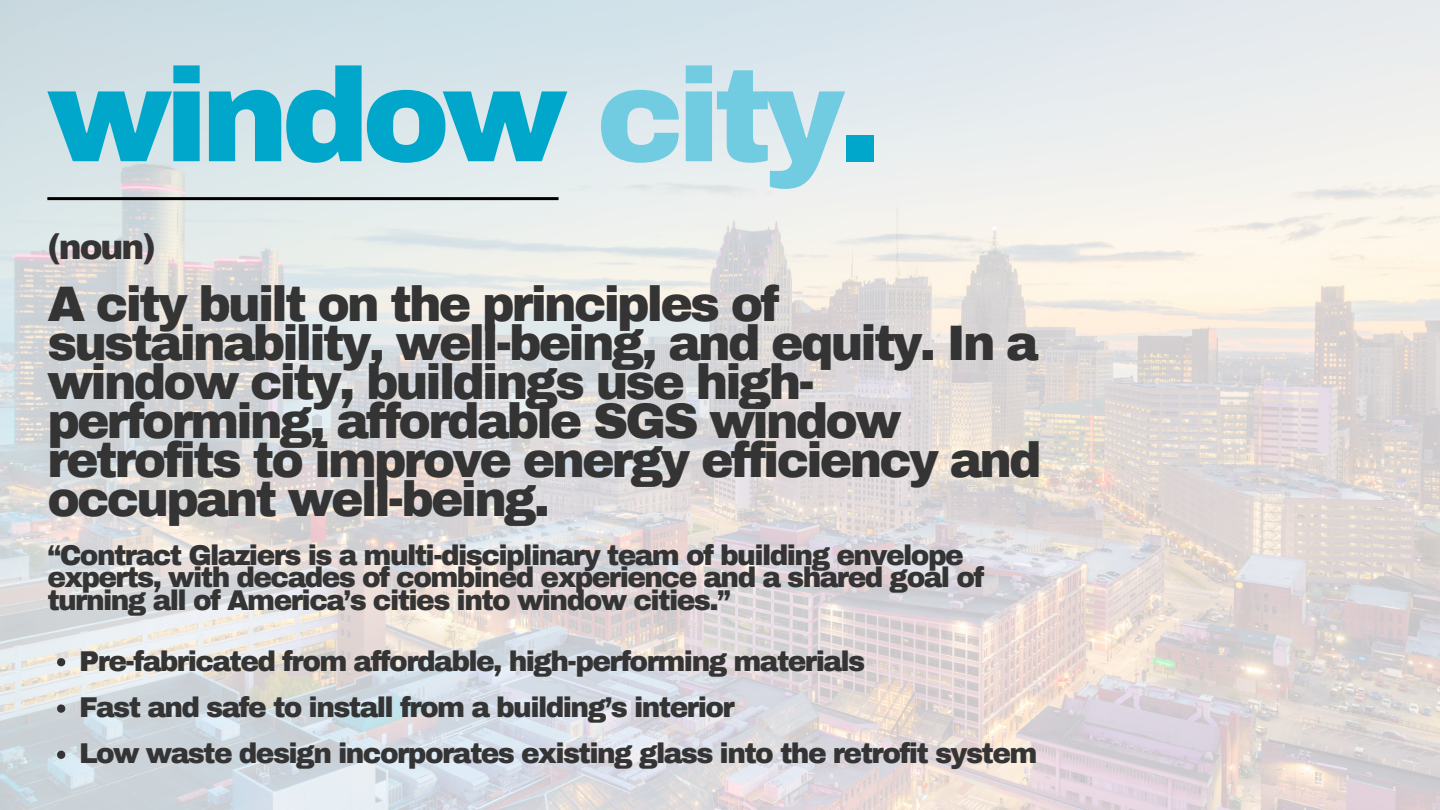
<style>
.page{position:relative;width:1440px;height:810px;background:#fff}
.page>*{position:absolute;margin:0;border:0;box-sizing:border-box;transform-origin:0 0}
.t1{font:900 132.1px "Archivo";letter-spacing:-.055em;color:#01a7cb}
.t2{font:900 48.8px/39px "Archivo";letter-spacing:-.055em;color:#343434}
.t3{font:900 34.3px "Archivo";color:#343434}
.t4{font:900 28px/22.5px "Archivo";letter-spacing:-.055em;color:#343434}
.s1{color:#71cce1}
</style>
<div class="page">
<img style="left:0;top:0;width:1440px;height:810px">
<hr style="left:47px;top:197px;width:512px;height:3px;background:#000">
<svg style="left:57px;top:658px;width:8px;height:8px"></svg>
<svg style="left:57px;top:704px;width:8px;height:9px"></svg>
<svg style="left:57px;top:751px;width:8px;height:8px"></svg>
<p class="t1" style="left:47px;top:45px;width:836px">window <span class="s1">city</span>.</p>
<h1 class="t3" style="left:47px;top:229px;width:110px">(noun)</h1>
<h3 class="t2" style="left:47px;top:286px;width:996px">A city built on the principles of sustainability, well-being, and equity. In a window city, buildings use high&shy;performing, affordable SGS window retrofits to improve energy efficiency and occupant well-being.</h3>
<h2 class="t4" style="left:47px;top:544px;width:938px">“Contract Glaziers is a multi-disciplinary team of building envelope experts, with decades of combined experience and a shared goal of turning all of America’s cities into window cities.”</h2>
<p class="t4" style="left:79px;top:650px;width:788px">Pre-fabricated from affordable, high-performing materials</p>
<p class="t4" style="left:79px;top:697px;width:657px">Fast and safe to install from a building’s interior</p>
<p class="t4" style="left:79px;top:743px;width:960px">Low waste design incorporates existing glass into the retrofit system</p>
</div>
